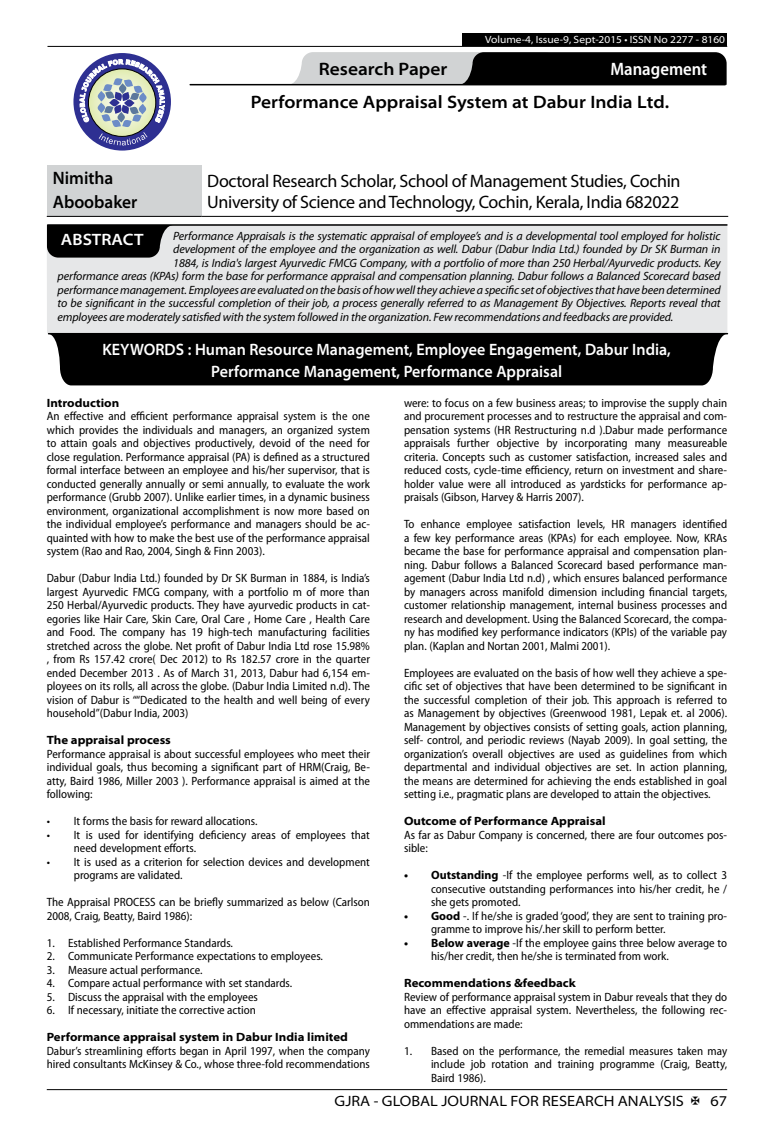
<style>
.page{position:relative;width:774px;height:1136px;background:#fff}
.page>*{position:absolute;margin:0;border:0;box-sizing:border-box;transform-origin:0 0}
.t1{font:18px/21.6px "Myriad Pro";letter-spacing:-.02em;color:#000}
.t2{font:600 semi-expanded 18px "Myriad Pro";color:#000}
.t3{font:600 semi-expanded 18px/23.4px "Myriad Pro";color:#000;scale:.9 1}
.t4{font:600 semi-condensed 18px "Myriad Pro";color:#fff}
.t5{font:600 semi-expanded 16.5px/21.5px "Myriad Pro";color:#fff;text-align:center;scale:.9 1}
.t6{font:600 semi-expanded 16.5px "Myriad Pro";color:#fff}
.t7{font:semi-expanded 15px "Myriad Pro";color:#000}
.t8{font:semi-condensed 12px/13.5px "Myriad Pro";color:#000;text-align:justify}
.t9{font:italic 12px "Myriad Pro";letter-spacing:-.01em;color:#000}
.t10{font:700 semi-expanded 12px "Myriad Pro";color:#000}
.t11{font:semi-expanded 10.5px "Myriad Pro";color:#fff}
.s1{font-weight:700;font-stretch:normal}
</style>
<div class="page">
<hr style="left:47px;top:1089px;width:680px;height:1px;background:#000">
<div style="left:462px;top:33px;width:265px;height:13px;background:#000"></div>
<hr style="left:47px;top:46px;width:680px;height:1px;background:#000">
<svg style="left:288px;top:52px;width:439px;height:33px;background:#5a5a5b"></svg>
<hr style="left:190px;top:84px;width:535px;height:1px;background:#000">
<div style="left:73px;top:53px;width:98px;height:97px;background:#2e3092;border-radius:50%"></div>
<svg style="left:80px;top:59px;width:85px;height:86px"></svg>
<div style="left:47px;top:165px;width:154px;height:51px;background:#d1d3d4"></div>
<hr style="left:47px;top:216px;width:154px;height:1px;background:#000">
<hr style="left:201px;top:216px;width:527px;height:1px;background:#000">
<div style="left:47px;top:224px;width:680px;height:109px;background:#e6e7e8"></div>
<hr style="left:48px;top:224px;width:679px;height:2px;background:#000">
<svg style="left:47px;top:225px;width:126px;height:32px;background:#161616"></svg>
<svg style="left:48px;top:333px;width:679px;height:52px;background:#141414"></svg>
<div style="left:77px;top:343px;width:620px;height:33px;background:#000"></div>
<p class="t11" style="left:485px;top:34px;width:241px">Volume-4, Issue-9, Sept-2015 • ISSN No 2277 - 8160</p>
<h1 class="t2" style="left:319px;top:59px;width:130px">Research Paper</h1>
<h1 class="t4" style="left:610px;top:59px;width:98px">Management</h1>
<h1 class="t2" style="left:251px;top:92px;width:420px">Performance Appraisal System at Dabur India Ltd.</h1>
<h1 class="t3" style="left:53px;top:167px;width:96px">Nimitha<br>Aboobaker</h1>
<h1 class="t1" style="left:207px;top:170px;width:475px">Doctoral Research Scholar, School of Management Studies, Cochin<br>University of Science and Technology, Cochin, Kerala, India 682022</h1>
<p class="t9" style="left:173px;top:229px;width:549px">Performance Appraisals is the systematic appraisal of employee’s and is a developmental tool employed for holistic</p>
<p class="t9" style="left:173px;top:243px;width:549px">development of the employee and the organization as well. Dabur (Dabur India Ltd.) founded by Dr SK Burman in</p>
<p class="t9" style="left:173px;top:256px;width:549px">1884, is India's largest Ayurvedic FMCG Company, with a portfolio of more than 250 Herbal/Ayurvedic products. Key</p>
<p class="t9" style="left:58px;top:270px;width:664px">performance areas (KPAs) form the base for performance appraisal and compensation planning. Dabur follows a Balanced Scorecard based</p>
<p class="t9" style="left:58px;top:283px;width:664px">performance management. Employees are evaluated on the basis of how well they achieve a specific set of objectives that have been determined</p>
<p class="t9" style="left:58px;top:297px;width:664px">to be significant in the successful completion of their job, a process generally referred to as Management By Objectives. Reports reveal that</p>
<p class="t9" style="left:58px;top:310px;width:617px">employees are moderately satisfied with the system followed in the organization. Few recommendations and feedbacks are provided.</p>
<h2 class="t6" style="left:61px;top:231px;width:84px">ABSTRACT</h2>
<h2 class="t5" style="left:103px;top:339px;width:633px">KEYWORDS : Human Resource Management, Employee Engagement, Dabur India,<br>Performance Management, Performance Appraisal</h2>
<p class="t10" style="left:47px;top:395px;width:74px">Introduction</p>
<p class="t8" style="left:47px;top:409px;width:325px">An effective and efficient performance appraisal system is the one which provides the individuals and managers, an organized system to attain goals and objectives productively, devoid of the need for close regulation. Performance appraisal (PA) is defined as a structured formal interface between an employee and his/her supervisor, that is conducted generally annually or semi annually, to evaluate the work performance (Grubb 2007). Unlike earlier times, in a dynamic business environment, organizational accomplishment is now more based on the individual employee’s performance and managers should be ac&shy;quainted with how to make the best use of the performance appraisal system (Rao and Rao, 2004, Singh &amp; Finn 2003).</p>
<p class="t8" style="left:47px;top:571px;width:325px">Dabur (Dabur India Ltd.) founded by Dr SK Burman in 1884, is India’s largest Ayurvedic FMCG company, with a portfolio m of more than 250 Herbal/Ayurvedic products. They have ayurvedic products in cat&shy;egories like Hair Care, Skin Care, Oral Care , Home Care , Health Care and Food. The company has 19 high-tech manufacturing facilities stretched across the globe. Net profit of Dabur India Ltd rose 15.98% , from Rs 157.42 crore( Dec 2012) to Rs 182.57 crore in the quarter ended December 2013 . As of March 31, 2013, Dabur had 6,154 em&shy;ployees on its rolls, all across the globe. (Dabur India Limited n.d). The vision of Dabur is ““Dedicated to the health and well being of every household”(Dabur India, 2003)</p>
<p class="t10" style="left:47px;top:733px;width:126px">The appraisal process</p>
<p class="t8" style="left:47px;top:747px;width:325px">Performance appraisal is about successful employees who meet their individual goals, thus becoming a significant part of HRM(Craig, Be&shy;atty, Baird 1986, Miller 2003 ). Performance appraisal is aimed at the following:</p>
<p class="t8" style="left:47px;top:814px;width:212px">• It forms the basis for reward allocations.</p>
<p class="t8" style="left:74px;top:828px;width:298px;text-indent:-27px">• It is used for identifying deficiency areas of employees that need development efforts.</p>
<p class="t8" style="left:74px;top:855px;width:298px;text-indent:-27px">• It is used as a criterion for selection devices and development programs are validated.</p>
<p class="t8" style="left:47px;top:895px;width:325px">The Appraisal PROCESS can be briefly summarized as below (Carlson<br>2008, Craig, Beatty, Baird 1986):</p>
<p class="t8" style="left:47px;top:936px;width:188px">1. Established Performance Standards.</p>
<p class="t8" style="left:47px;top:949px;width:278px">2. Communicate Performance expectations to employees.</p>
<p class="t8" style="left:47px;top:963px;width:157px">3. Measure actual performance.</p>
<p class="t8" style="left:47px;top:976px;width:247px">4. Compare actual performance with set standards.</p>
<p class="t8" style="left:47px;top:990px;width:213px">5. Discuss the appraisal with the employees</p>
<p class="t8" style="left:47px;top:1003px;width:211px">6. If necessary, initiate the corrective action</p>
<p class="t10" style="left:47px;top:1030px;width:303px">Performance appraisal system in Dabur India limited</p>
<p class="t8" style="left:47px;top:1044px;width:325px">Dabur’s streamlining efforts began in April 1997, when the company hired consultants McKinsey &amp; Co., whose three-fold recommendations</p>
<p class="t8" style="left:404px;top:396px;width:325px">were: to focus on a few business areas; to improvise the supply chain and procurement processes and to restructure the appraisal and com&shy;pensation systems (HR Restructuring n.d ).Dabur made performance appraisals further objective by incorporating many measureable criteria. Concepts such as customer satisfaction, increased sales and reduced costs, cycle-time efficiency, return on investment and share&shy;holder value were all introduced as yardsticks for performance ap&shy;praisals (Gibson, Harvey &amp; Harris 2007).</p>
<p class="t8" style="left:404px;top:517px;width:325px">To enhance employee satisfaction levels, HR managers identified a few key performance areas (KPAs) for each employee. Now, KRAs became the base for performance appraisal and compensation plan&shy;ning. Dabur follows a Balanced Scorecard based performance man&shy;agement (Dabur India Ltd n.d) , which ensures balanced performance by managers across manifold dimension including financial targets, customer relationship management, internal business processes and research and development. Using the Balanced Scorecard, the compa&shy;ny has modified key performance indicators (KPIs) of the variable pay plan. (Kaplan and Nortan 2001, Malmi 2001).</p>
<p class="t8" style="left:404px;top:666px;width:325px">Employees are evaluated on the basis of how well they achieve a spe&shy;cific set of objectives that have been determined to be significant in the successful completion of their job. This approach is referred to as Management by objectives (Greenwood 1981, Lepak et. al 2006).<br>Management by objectives consists of setting goals, action planning, self- control, and periodic reviews (Nayab 2009). In goal setting, the organization’s overall objectives are used as guidelines from which departmental and individual objectives are set. In action planning, the means are determined for achieving the ends established in goal setting i.e., pragmatic plans are developed to attain the objectives.</p>
<p class="t10" style="left:404px;top:814px;width:203px">Outcome of Performance Appraisal</p>
<p class="t8" style="left:404px;top:828px;width:325px">As far as Dabur Company is concerned, there are four outcomes pos&shy;sible:</p>
<p class="t8" style="left:431px;top:868px;width:298px;text-indent:-27px"><span class="s1">• Outstanding</span> -If the employee performs well, as to collect 3 consecutive outstanding performances into his/her credit, he / she gets promoted.</p>
<p class="t8" style="left:431px;top:909px;width:298px;text-indent:-27px"><span class="s1">• Good</span> -. If he/she is graded ‘good’, they are sent to training pro&shy;gramme to improve his/.her skill to perform better.</p>
<p class="t8" style="left:431px;top:936px;width:298px;text-indent:-27px"><span class="s1">• Below average</span> -If the employee gains three below average to his/her credit, then he/she is terminated from work.</p>
<p class="t10" style="left:404px;top:976px;width:173px">Recommendations &amp;feedback</p>
<p class="t8" style="left:404px;top:990px;width:325px">Review of performance appraisal system in Dabur reveals that they do have an effective appraisal system. Nevertheless, the following rec&shy;ommendations are made:</p>
<p class="t8" style="left:431px;top:1044px;width:298px;text-indent:-27px">1. Based on the performance, the remedial measures taken may include job rotation and training programme (Craig, Beatty, Baird 1986).</p>
<p class="t7" style="left:335px;top:1092px;width:351px">GJRA - GLOBAL JOURNAL FOR RESEARCH ANALYSIS</p>
<p class="t7" style="left:710px;top:1092px;width:18px">67</p>
</div>
